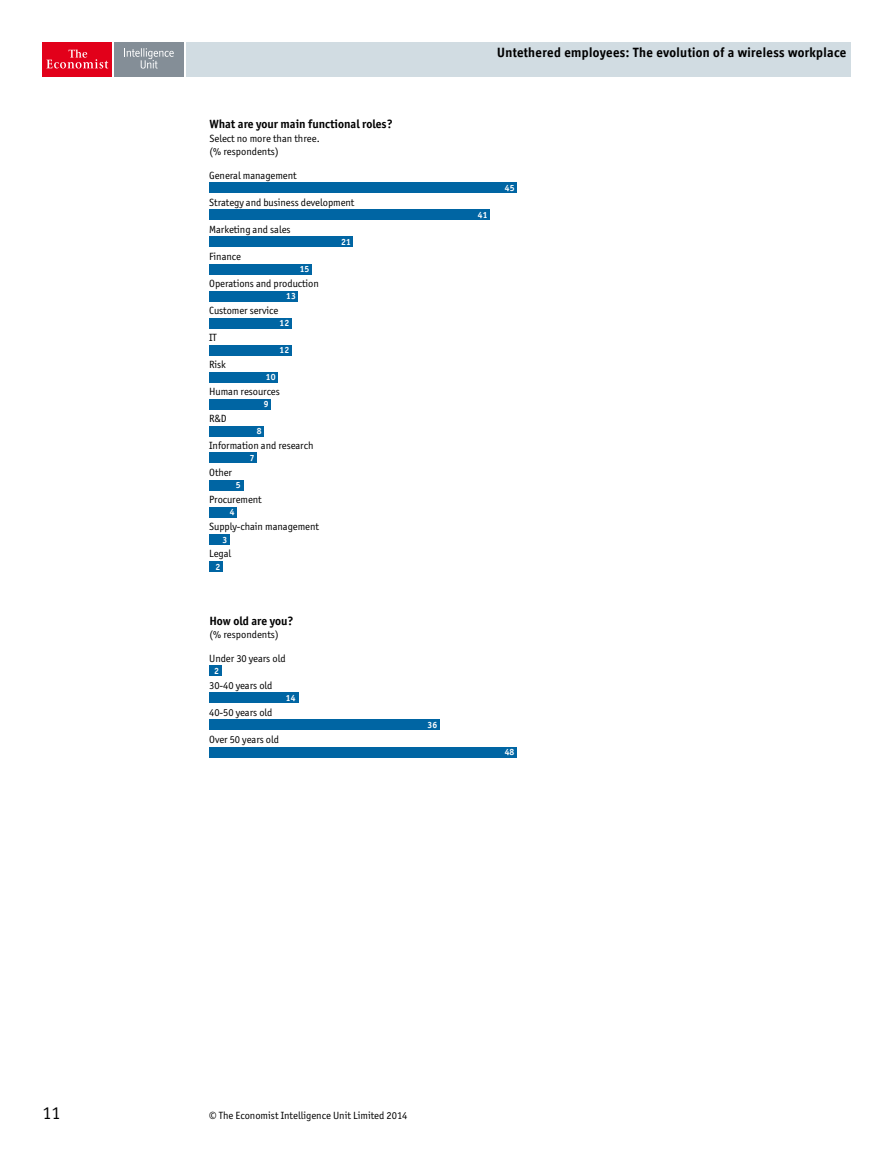
<style>
.page{position:relative;width:893px;height:1149px;background:#fff}
.page>*{position:absolute;margin:0;border:0;box-sizing:border-box;transform-origin:0 0}
.t1{font:18px "Officina San ITC";color:#000}
.t2{font:700 13.5px "Officina Display";letter-spacing:.03em;color:#000}
.t3{font:700 12px "Officina San ITC";color:#000}
.t4{font:10.5px/13.5px "Officina San ITC";letter-spacing:-.005em;color:#000}
.t5{font:700 9px "Officina San ITC";color:#fff}
</style>
<div class="page">
<div style="left:43px;top:43px;width:69px;height:34px;background:#e2001a"></div>
<svg style="left:46px;top:49px;width:62px;height:19px"></svg>
<div style="left:114px;top:43px;width:70px;height:34px;background:#848e97"></div>
<svg style="left:124px;top:48px;width:50px;height:21px"></svg>
<div style="left:186px;top:43px;width:664px;height:34px;background:#d1dce2"></div>
<div style="left:209px;top:182px;width:308px;height:11px;background:#0065a3"></div>
<div style="left:209px;top:209px;width:281px;height:11px;background:#0065a3"></div>
<div style="left:209px;top:236px;width:144px;height:11px;background:#0065a3"></div>
<div style="left:209px;top:264px;width:103px;height:11px;background:#0065a3"></div>
<div style="left:209px;top:290px;width:89px;height:11px;background:#0065a3"></div>
<div style="left:209px;top:318px;width:82px;height:11px;background:#0065a3"></div>
<div style="left:209px;top:345px;width:82px;height:10px;background:#0065a3"></div>
<div style="left:209px;top:371px;width:69px;height:11px;background:#0065a3"></div>
<div style="left:209px;top:398px;width:62px;height:11px;background:#0065a3"></div>
<div style="left:209px;top:425px;width:55px;height:11px;background:#0065a3"></div>
<div style="left:209px;top:452px;width:48px;height:11px;background:#0065a3"></div>
<div style="left:209px;top:479px;width:34px;height:11px;background:#0065a3"></div>
<div style="left:209px;top:506px;width:28px;height:11px;background:#0065a3"></div>
<div style="left:209px;top:533px;width:21px;height:11px;background:#0065a3"></div>
<div style="left:209px;top:560px;width:14px;height:11px;background:#0065a3"></div>
<div style="left:209px;top:665px;width:13px;height:11px;background:#0065a3"></div>
<div style="left:209px;top:692px;width:90px;height:11px;background:#0065a3"></div>
<div style="left:209px;top:719px;width:231px;height:11px;background:#0065a3"></div>
<div style="left:209px;top:746px;width:308px;height:11px;background:#0065a3"></div>
<p class="t3" style="left:209px;top:117px;width:185px">What are your main functional roles?</p>
<p class="t4" style="left:209px;top:131px;width:112px">Select no more than three. (% respondents)</p>
<p class="t4" style="left:209px;top:169px;width:89px">General management</p>
<p class="t4" style="left:209px;top:196px;width:147px">Strategy and business development</p>
<p class="t4" style="left:209px;top:223px;width:83px">Marketing and sales</p>
<p class="t4" style="left:209px;top:250px;width:33px">Finance</p>
<p class="t4" style="left:209px;top:277px;width:111px">Operations and production</p>
<p class="t4" style="left:209px;top:304px;width:71px">Customer service</p>
<p class="t4" style="left:209px;top:331px;width:9px">IT</p>
<p class="t4" style="left:209px;top:358px;width:18px">Risk</p>
<p class="t4" style="left:209px;top:385px;width:72px">Human resources</p>
<p class="t4" style="left:209px;top:412px;width:19px">R&amp;D</p>
<p class="t4" style="left:209px;top:439px;width:106px">Information and research</p>
<p class="t4" style="left:209px;top:466px;width:24px">Other</p>
<p class="t4" style="left:209px;top:493px;width:54px">Procurement</p>
<p class="t4" style="left:209px;top:520px;width:111px">Supply-chain management</p>
<p class="t4" style="left:209px;top:547px;width:24px">Legal</p>
<p class="t5" style="left:341px;top:236px;width:11px">21</p>
<p class="t5" style="left:300px;top:263px;width:11px">15</p>
<p class="t5" style="left:286px;top:290px;width:11px">13</p>
<p class="t5" style="left:279px;top:317px;width:11px">12</p>
<p class="t5" style="left:279px;top:344px;width:11px">12</p>
<p class="t5" style="left:266px;top:371px;width:11px">10</p>
<p class="t5" style="left:264px;top:398px;width:6px">9</p>
<p class="t5" style="left:257px;top:425px;width:6px">8</p>
<p class="t5" style="left:250px;top:452px;width:6px">7</p>
<p class="t5" style="left:236px;top:479px;width:6px">5</p>
<p class="t5" style="left:230px;top:506px;width:6px">4</p>
<p class="t5" style="left:222px;top:533px;width:6px">3</p>
<p class="t5" style="left:215px;top:560px;width:6px">2</p>
<p class="t3" style="left:209px;top:612px;width:86px">How old are you?</p>
<p class="t4" style="left:209px;top:627px;width:71px">(% respondents)</p>
<p class="t5" style="left:214px;top:665px;width:6px">2</p>
<p class="t5" style="left:286px;top:692px;width:11px">14</p>
<p class="t4" style="left:209px;top:651px;width:78px">Under 30 years old</p>
<p class="t4" style="left:209px;top:678px;width:65px">30-40 years old</p>
<p class="t4" style="left:209px;top:705px;width:65px">40-50 years old</p>
<p class="t4" style="left:209px;top:732px;width:71px">Over 50 years old</p>
<p class="t5" style="left:427px;top:719px;width:11px">36</p>
<p class="t2" style="left:497px;top:45px;width:351px">Untethered employees: The evolution of a wireless workplace</p>
<p class="t5" style="left:478px;top:209px;width:11px">41</p>
<p class="t5" style="left:505px;top:182px;width:11px">45</p>
<p class="t5" style="left:505px;top:746px;width:11px">48</p>
<h1 class="t1" style="left:43px;top:1101px;width:19px">11</h1>
<p class="t4" style="left:209px;top:1108px;width:200px">© The Economist Intelligence Unit Limited 2014</p>
</div>
